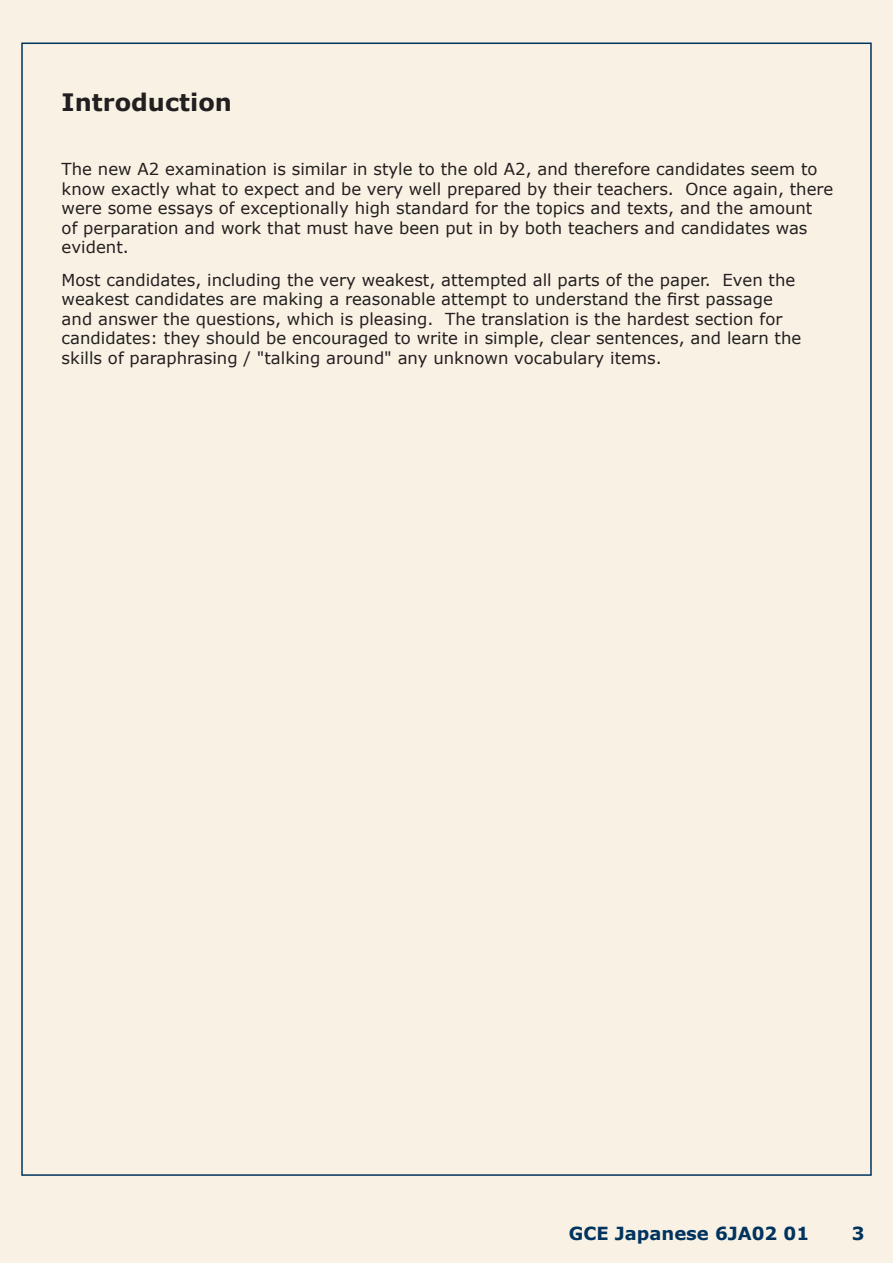
<style>
.page{position:relative;width:893px;height:1263px;background:#f9f2e4}
.page>*{position:absolute;margin:0;border:0;box-sizing:border-box;transform-origin:0 0}
.t1{font:700 24px "Verdana";color:#231f20}
.t2{font:700 18px "Verdana";color:#00345e}
.t3{font:16.5px/19.5px "Verdana";color:#231f20}
</style>
<div class="page">
<h1 class="t1" style="left:62px;top:87px;width:172px">Introduction</h1>
<p class="t3" style="left:62px;top:159px;width:773px">The new A2 examination is similar in style to the old A2, and therefore candidates seem to know exactly what to expect and be very well prepared by their teachers. Once again, there were some essays of exceptionally high standard for the topics and texts, and the amount<br>of perparation and work that must have been put in by both teachers and candidates was evident.</p>
<p class="t3" style="left:62px;top:269px;width:741px">Most candidates, including the very weakest, attempted all parts of the paper. Even the weakest candidates are making a reasonable attempt to understand the first passage and answer the questions, which is pleasing. The translation is the hardest section for candidates: they should be encouraged to write in simple, clear sentences, and learn the skills of paraphrasing / "talking around" any unknown vocabulary items.</p>
<p class="t2" style="left:569px;top:1222px;width:242px">GCE Japanese 6JA02 01</p>
<p class="t2" style="left:852px;top:1222px;width:14px">3</p>
</div>
